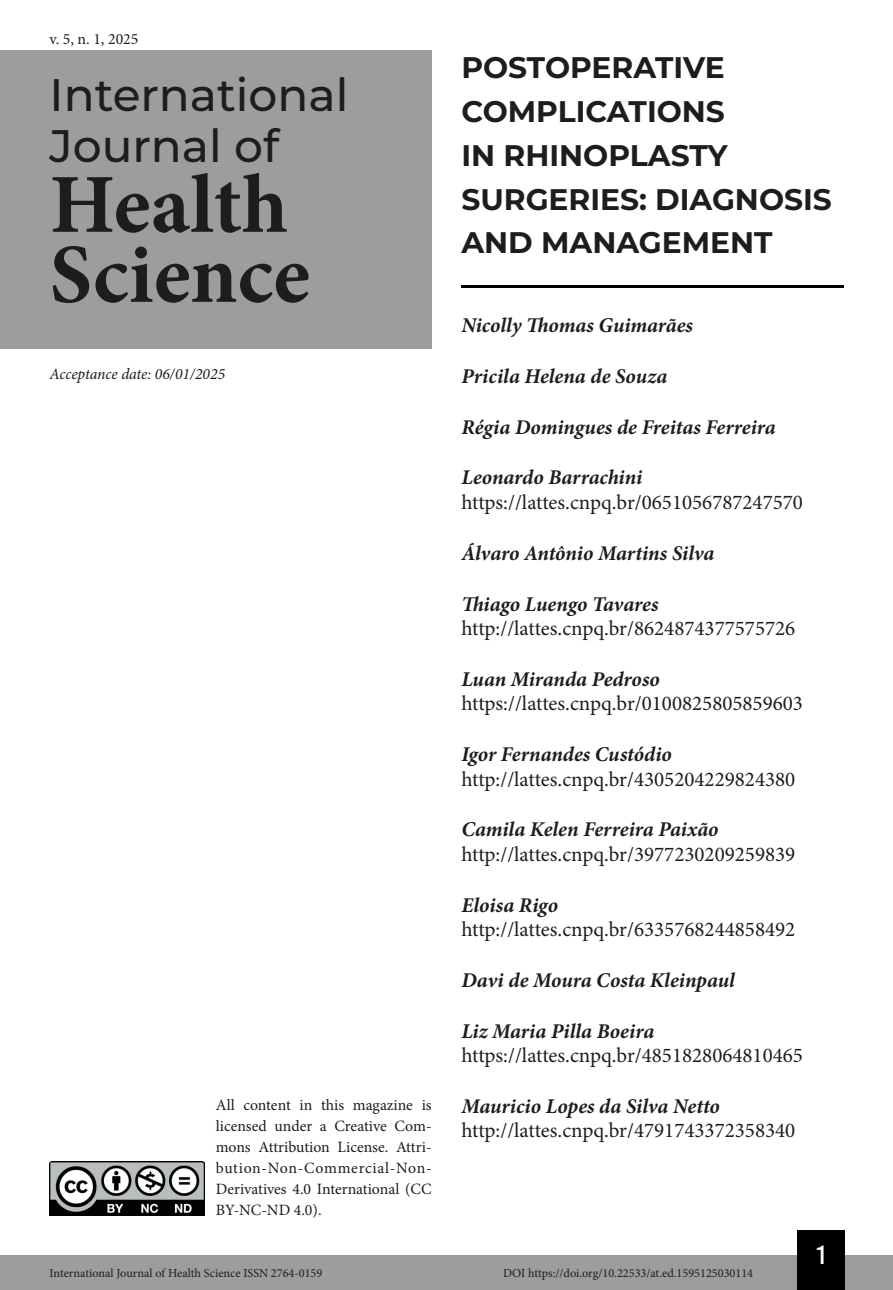
<style>
.page{position:relative;width:893px;height:1290px;background:#fff}
.page>*{position:absolute;margin:0;border:0;box-sizing:border-box;transform-origin:0 0}
.t1{font:700 84px/70px "Minion Pro";color:#1d1d1b}
.t2{font:500 45.5px/50.8px "Montserrat";color:#1d1d1b}
.Título_Artigo{font:700 29.75px/43.8px "Montserrat";color:#1d1d1b}
.t3{font:26.25px "Bebas Kai";color:#fff}
.Infos_autor{font:21px "Minion Pro";color:#1d1d1b}
.Autor{font:italic 700 21px "Minion Pro";letter-spacing:-.005em;color:#1d1d1b}
.t4{font:15.75px/21px "Minion Pro";color:#1d1d1b;text-align:justify}
.v__n___Ano{font:italic 15.75px "Minion Pro";letter-spacing:-.005em;color:#1d1d1b}
.t5{font:12.25px "Minion Pro";color:#1d1d1b}
</style>
<div class="page">
<div style="left:0;top:1255px;width:893px;height:35px;background:#9d9d9d"></div>
<div style="left:797px;top:1230px;width:48px;height:60px;background:#000"></div>
<img style="left:50px;top:1161px;width:154px;height:54px">
<div style="left:0;top:50px;width:432px;height:298px;background:#9d9d9d"></div>
<hr style="left:461px;top:285px;width:382px;height:3px;background:#000">
<p class="t4" style="left:50px;top:28px;width:90px">v. 5, n. 1, 2025</p>
<h2 class="t2" style="left:50px;top:68px;width:300px">International<br>Journal of</h2>
<h1 class="t1" style="left:50px;top:169px;width:262px">Health<br>Science</h1>
<p class="v__n___Ano" style="left:50px;top:363px;width:177px">Acceptance date: 06/01/2025</p>
<p class="t4" style="left:216px;top:1095px;width:217px">All content in this magazine is licensed under a Creative Com&shy;mons Attribution License. Attri&shy;bution-Non-Commercial-Non-Derivatives 4.0 International (CC BY-NC-ND 4.0).</p>
<p class="Título_Artigo" style="left:461px;top:44px;width:372px">POSTOPERATIVE<br>COMPLICATIONS<br>IN RHINOPLASTY<br>SURGERIES: DIAGNOSIS<br>AND MANAGEMENT</p>
<p class="Autor" style="left:461px;top:310px;width:233px">Nicolly Thomas Guimarães</p>
<p class="Autor" style="left:461px;top:361px;width:207px">Pricila Helena de Souza</p>
<p class="Autor" style="left:461px;top:412px;width:316px">Régia Domingues de Freitas Ferreira</p>
<p class="Autor" style="left:461px;top:463px;width:182px">Leonardo Barrachini</p>
<p class="Infos_autor" style="left:461px;top:488px;width:343px">https://lattes.cnpq.br/0651056787247570</p>
<p class="Autor" style="left:461px;top:538px;width:255px">Álvaro Antônio Martins Silva</p>
<p class="Autor" style="left:461px;top:589px;width:199px">Thiago Luengo Tavares</p>
<p class="Infos_autor" style="left:461px;top:614px;width:335px">http://lattes.cnpq.br/8624874377575726</p>
<p class="Autor" style="left:461px;top:664px;width:200px">Luan Miranda Pedroso</p>
<p class="Infos_autor" style="left:461px;top:689px;width:343px">https://lattes.cnpq.br/0100825805859603</p>
<p class="Autor" style="left:461px;top:739px;width:212px">Igor Fernandes Custódio</p>
<p class="Infos_autor" style="left:461px;top:765px;width:335px">http://lattes.cnpq.br/4305204229824380</p>
<p class="Autor" style="left:461px;top:814px;width:259px">Camila Kelen Ferreira Paixão</p>
<p class="Infos_autor" style="left:461px;top:840px;width:335px">http://lattes.cnpq.br/3977230209259839</p>
<p class="Autor" style="left:461px;top:890px;width:98px">Eloisa Rigo</p>
<p class="Infos_autor" style="left:461px;top:915px;width:335px">http://lattes.cnpq.br/6335768244858492</p>
<p class="Autor" style="left:461px;top:965px;width:275px">Davi de Moura Costa Kleinpaul</p>
<p class="Autor" style="left:461px;top:1016px;width:194px">Liz Maria Pilla Boeira</p>
<p class="Infos_autor" style="left:461px;top:1041px;width:343px">https://lattes.cnpq.br/4851828064810465</p>
<p class="Autor" style="left:461px;top:1091px;width:260px">Mauricio Lopes da Silva Netto</p>
<p class="Infos_autor" style="left:461px;top:1116px;width:335px">http://lattes.cnpq.br/4791743372358340</p>
<p class="t3" style="left:817px;top:1241px;width:10px">1</p>
<p class="t5" style="left:50px;top:1265px;width:274px">International Journal of Health Science ISSN 2764-0159</p>
<p class="t5" style="left:503px;top:1265px;width:252px">DOI https://doi.org/10.22533/at.ed.1595125030114</p>
</div>
